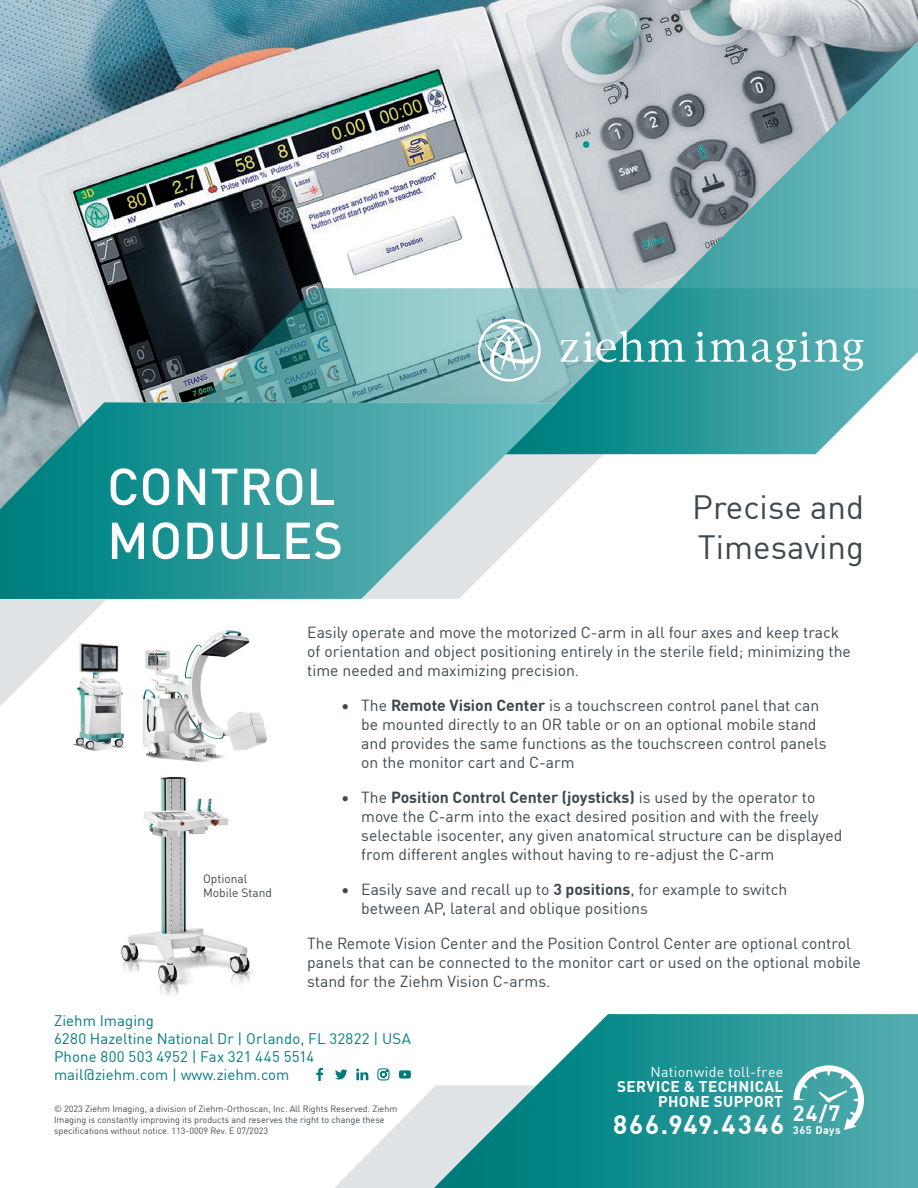
<style>
.page{position:relative;width:918px;height:1188px;background:#fff}
.page>*{position:absolute;margin:0;border:0;box-sizing:border-box;transform-origin:0 0}
.t1{font:500 51px/54px "DINOT";letter-spacing:.01em;color:#fff}
.t2{font:33px/39.6px "DINOT";color:#3d474e}
.t3{font:700 26.1px "DINOT";letter-spacing:.07em;color:#fff}
.t4{font:700 21.75px "DINOT";color:#fff}
.t5{font:15.75px/18.9px "DINOT";color:#3d474e}
.t6{font:700 15.3px/15.8px "DINOT";letter-spacing:.025em;color:#fff;text-align:right}
.t7{font:15px/18px "DINOT";letter-spacing:.005em;color:#007b7b}
.t8{font:14.25px "DINOT";letter-spacing:.025em;color:#fff}
.t9{font:12px/14.4px "DINOT";color:#3d474e}
.t10{font:700 10.95px "DINOT";letter-spacing:.05em;color:#fff}
.t11{font:9px/10.8px "DINOT";color:#3d474e}
.s1{font-weight:700}
</style>
<div class="page">
<img style="left:0;top:0;width:918px;height:455px">
<svg style="left:147px;top:288px;width:358px;height:114px;background:#5e898c"></svg>
<svg style="left:505px;top:14px;width:413px;height:440px;background:#84b2b6"></svg>
<svg style="left:0;top:402px;width:557px;height:197px;background:#2e9899"></svg>
<img style="left:73px;top:630px;width:194px;height:132px">
<svg style="left:361px;top:454px;width:243px;height:145px"></svg>
<svg style="left:0;top:599px;width:107px;height:135px"></svg>
<svg style="left:695px;top:332px;width:168px;height:39px;background:#6bb7b9"></svg>
<svg style="left:561px;top:330px;width:124px;height:32px"></svg>
<svg style="left:478px;top:319px;width:63px;height:63px"></svg>
<svg style="left:536px;top:1014px;width:382px;height:174px;background:#309b9c"></svg>
<svg style="left:794px;top:1065px;width:70px;height:65px"></svg>
<svg style="left:316px;top:1068px;width:220px;height:120px"></svg>
<img style="left:121px;top:776px;width:132px;height:219px">
<p class="t1" style="left:107px;top:455px;width:238px">CONTROL<br>MODULES</p>
<p class="t2" style="left:692px;top:485px;width:173px">Precise and<br>Timesaving</p>
<p class="t9" style="left:203px;top:870px;width:71px">Optional<br>Mobile Stand</p>
<p class="t5" style="left:307px;top:622px;width:545px">Easily operate and move the motorized C-arm in all four axes and keep track of orientation and object positioning entirely in the sterile field; minimizing the time needed and maximizing precision.</p>
<p class="t5" style="left:361px;top:695px;width:467px;text-indent:-20px">• The <span class="s1">Remote Vision Center</span> is a touchscreen control panel that can be mounted directly to an OR table or on an optional mobile stand and provides the same functions as the touchscreen control panels on the monitor cart and C-arm</p>
<p class="t5" style="left:361px;top:787px;width:483px;text-indent:-20px">• The <span class="s1">Position Control Center (joysticks)</span> is used by the operator to move the C-arm into the exact desired position and with the freely selectable isocenter, any given anatomical structure can be displayed from different angles without having to re-adjust the C-arm</p>
<p class="t5" style="left:361px;top:878px;width:428px;text-indent:-20px">• Easily save and recall up to <span class="s1">3 positions</span>, for example to switch between AP, lateral and oblique positions</p>
<p class="t5" style="left:307px;top:932px;width:555px">The Remote Vision Center and the Position Control Center are optional control panels that can be connected to the monitor cart or used on the optional mobile stand for the Ziehm Vision C-arms.</p>
<p class="t7" style="left:54px;top:1010px;width:358px">Ziehm Imaging<br>6280 Hazeltine National Dr | Orlando, FL 32822 | USA</p>
<p class="t7" style="left:54px;top:1046px;width:262px">Phone 800 503 4952 | Fax 321 445 5514 mail@ziehm.com | www.ziehm.com</p>
<p class="t11" style="left:54px;top:1103px;width:345px">© 2023 Ziehm Imaging, a division of Ziehm-Orthoscan, Inc. All Rights Reserved. Ziehm<br>Imaging is constantly improving its products and reserves the right to change these specifications without notice. 113-0009 Rev. E 07/2023</p>
<p class="t8" style="left:650px;top:1061px;width:135px">Nationwide toll-free</p>
<p class="t6" style="left:617px;top:1077px;width:168px">SERVICE &amp; TECHNICAL<br>PHONE SUPPORT</p>
<p class="t3" style="left:613px;top:1104px;width:173px">866.949.4346</p>
<p class="t4" style="left:793px;top:1096px;width:49px">24/7</p>
<p class="t10" style="left:793px;top:1121px;width:49px">365 Days</p>
</div>
